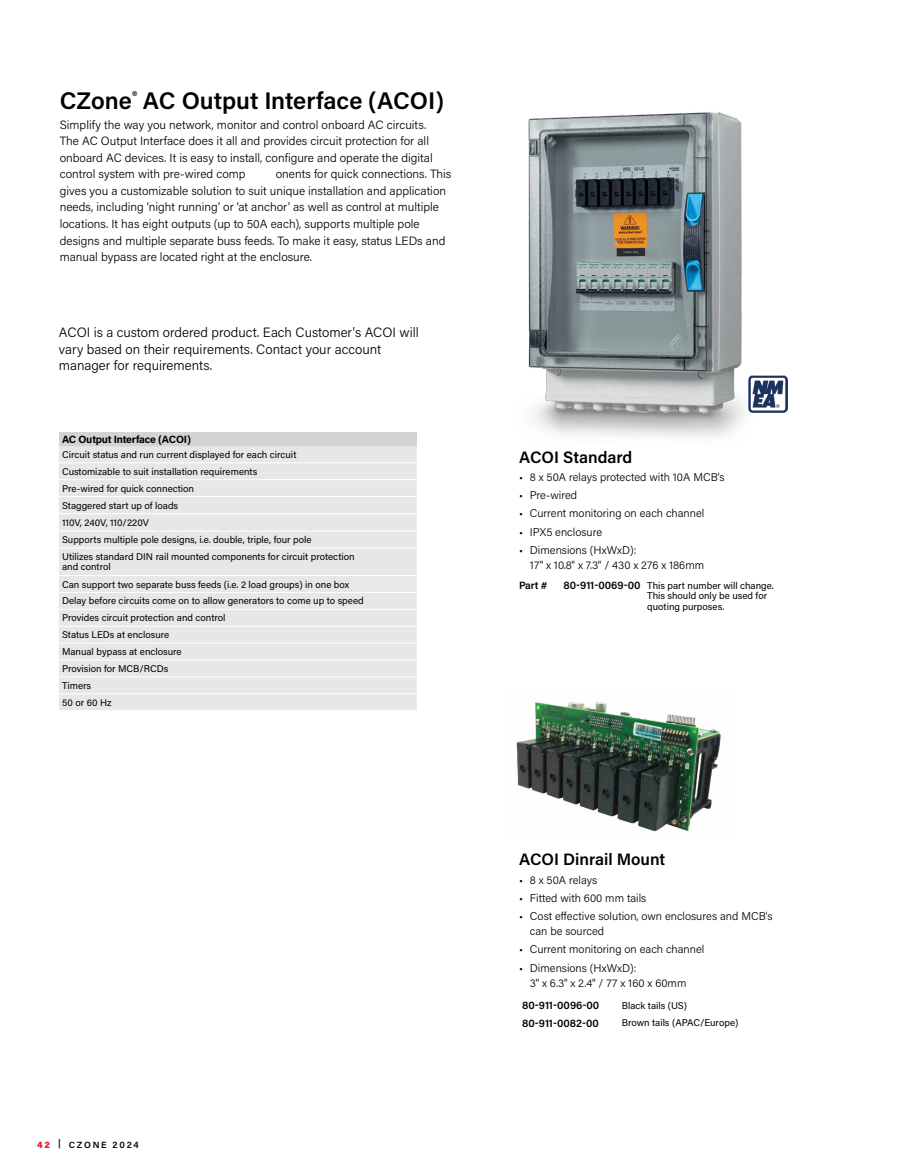
<style>
.page{position:relative;width:905px;height:1175px;background:#fff}
.page>*{position:absolute;margin:0;border:0;box-sizing:border-box;transform-origin:0 0}
.t1{font:600 24px "Acumin Pro";color:#000}
.t2{font:600 16.5px "Acumin Pro";color:#000}
.t3{font:300 13.5px/16.5px "Acumin Pro";color:#000}
.t4{font:300 12px/16.5px "Acumin Pro";color:#000}
.t5{font:300 11.25px/15px "Acumin Pro";color:#000}
.t6{font:600 10.5px "Acumin Pro";color:#000}
.t7{font:700 10.5px "Acumin Pro";letter-spacing:-.025em;color:#000}
.t8{font:9.75px/17px "Acumin Pro";color:#000}
.t9{font:600 9px "Acumin Pro";letter-spacing:.195em;color:#000}
.s1{font-weight:900;color:#ed1c29}
.s2{font-weight:600;font-size:10.5px}
</style>
<div class="page">
<img style="left:516px;top:702px;width:205px;height:130px">
<img style="left:528px;top:112px;width:241px;height:325px">
<img style="left:748px;top:375px;width:39px;height:37px">
<div style="left:59px;top:432px;width:358px;height:14px;background:#d1d3d4"></div>
<div style="left:59px;top:446px;width:358px;height:264px;background:#e6e7e8"></div>
<div style="left:59px;top:463px;width:358px;height:230px;background:#e6e7e8"></div>
<hr style="left:59px;top:462px;width:358px;height:1px;background:#fff">
<hr style="left:59px;top:479px;width:358px;height:1px;background:#fff">
<hr style="left:59px;top:496px;width:358px;height:1px;background:#fff">
<hr style="left:59px;top:513px;width:358px;height:1px;background:#fff">
<hr style="left:59px;top:530px;width:358px;height:1px;background:#fff">
<hr style="left:59px;top:547px;width:358px;height:1px;background:#fff">
<hr style="left:59px;top:575px;width:358px;height:1px;background:#fff">
<hr style="left:59px;top:592px;width:358px;height:1px;background:#fff">
<hr style="left:59px;top:609px;width:358px;height:1px;background:#fff">
<hr style="left:59px;top:626px;width:358px;height:1px;background:#fff">
<hr style="left:59px;top:642px;width:358px;height:1px;background:#fff">
<hr style="left:59px;top:659px;width:358px;height:1px;background:#fff">
<hr style="left:59px;top:676px;width:358px;height:1px;background:#fff">
<hr style="left:59px;top:693px;width:358px;height:1px;background:#fff">
<h1 class="t1" style="left:60px;top:84px;width:386px">CZone<sup>®</sup> AC Output Interface (ACOI)</h1>
<p class="t4" style="left:60px;top:116px;width:374px">Simplify the way you network, monitor and control onboard AC circuits.<br>The AC Output Interface does it all and provides circuit protection for all onboard AC devices. It is easy to install, configure and operate the digital control system with pre-wired comp</p>
<p class="t4" style="left:60px;top:166px;width:393px;text-indent:216px">onents for quick connections. This gives you a customizable solution to suit unique installation and application needs, including ‘night running’ or ‘at anchor’ as well as control at multiple locations. It has eight outputs (up to 50A each), supports multiple pole designs and multiple separate buss feeds. To make it easy, status LEDs and manual bypass are located right at the enclosure.</p>
<h3 class="t3" style="left:59px;top:323px;width:361px">ACOI is a custom ordered product. Each Customer's ACOI will vary based on their requirements. Contact your account manager for requirements.</h3>
<p class="t7" style="left:62px;top:432px;width:130px">AC Output Interface (ACOI)</p>
<p class="t8" style="left:62px;top:445px;width:294px">Circuit status and run current displayed for each circuit Customizable to suit installation requirements<br>Pre-wired for quick connection<br>Staggered start up of loads<br>110V, 240V, 110/220V<br>Supports multiple pole designs, i.e. double, triple, four pole<br>Utilizes standard DIN rail mounted components for circuit protection</p>
<p class="t8" style="left:62px;top:558px;width:303px">and control<br>Can support two separate buss feeds (i.e. 2 load groups) in one box<br>Delay before circuits come on to allow generators to come up to speed<br>Provides circuit protection and control<br>Status LEDs at enclosure<br>Manual bypass at enclosure<br>Provision for MCB/RCDs<br>Timers<br>50 or 60 Hz</p>
<p class="t9" style="left:37px;top:1138px;width:103px"><span class="s1">42</span> | CZONE 2024</p>
<h2 class="t2" style="left:519px;top:445px;width:115px">ACOI Standard</h2>
<p class="t5" style="left:519px;top:469px;width:207px">• 8 x 50A relays protected with 10A MCB’s</p>
<p class="t5" style="left:519px;top:487px;width:60px">• Pre-wired</p>
<p class="t5" style="left:519px;top:505px;width:187px">• Current monitoring on each channel</p>
<p class="t5" style="left:519px;top:524px;width:85px">• IPX5 enclosure</p>
<p class="t5" style="left:530px;top:542px;width:176px;text-indent:-11px">• Dimensions (HxWxD):<br>17" x 10.8" x 7.3" / 430 x 276 x 186mm</p>
<p class="t6" style="left:519px;top:578px;width:30px">Part #</p>
<p class="t8" style="left:647px;top:579px;width:128px;line-height:10.5px;text-indent:-84px"><span class="s2">80-911-0069-00</span> This part number will change.<br>This should only be used for quoting purposes.</p>
<h2 class="t2" style="left:519px;top:848px;width:148px">ACOI Dinrail Mount</h2>
<p class="t5" style="left:519px;top:871px;width:80px">• 8 x 50A relays</p>
<p class="t5" style="left:519px;top:890px;width:129px">• Fitted with 600 mm tails</p>
<p class="t5" style="left:530px;top:908px;width:244px;text-indent:-11px">• Cost effective solution, own enclosures and MCB's can be sourced</p>
<p class="t5" style="left:519px;top:941px;width:187px">• Current monitoring on each channel</p>
<p class="t5" style="left:530px;top:959px;width:158px;text-indent:-11px">• Dimensions (HxWxD):<br>3" x 6.3" x 2.4" / 77 x 160 x 60mm</p>
<p class="t6" style="left:522px;top:998px;width:79px">80-911-0096-00</p>
<p class="t8" style="left:622px;top:996px;width:67px">Black tails (US)</p>
<p class="t6" style="left:522px;top:1015px;width:78px">80-911-0082-00</p>
<p class="t8" style="left:622px;top:1013px;width:118px">Brown tails (APAC/Europe)</p>
</div>
